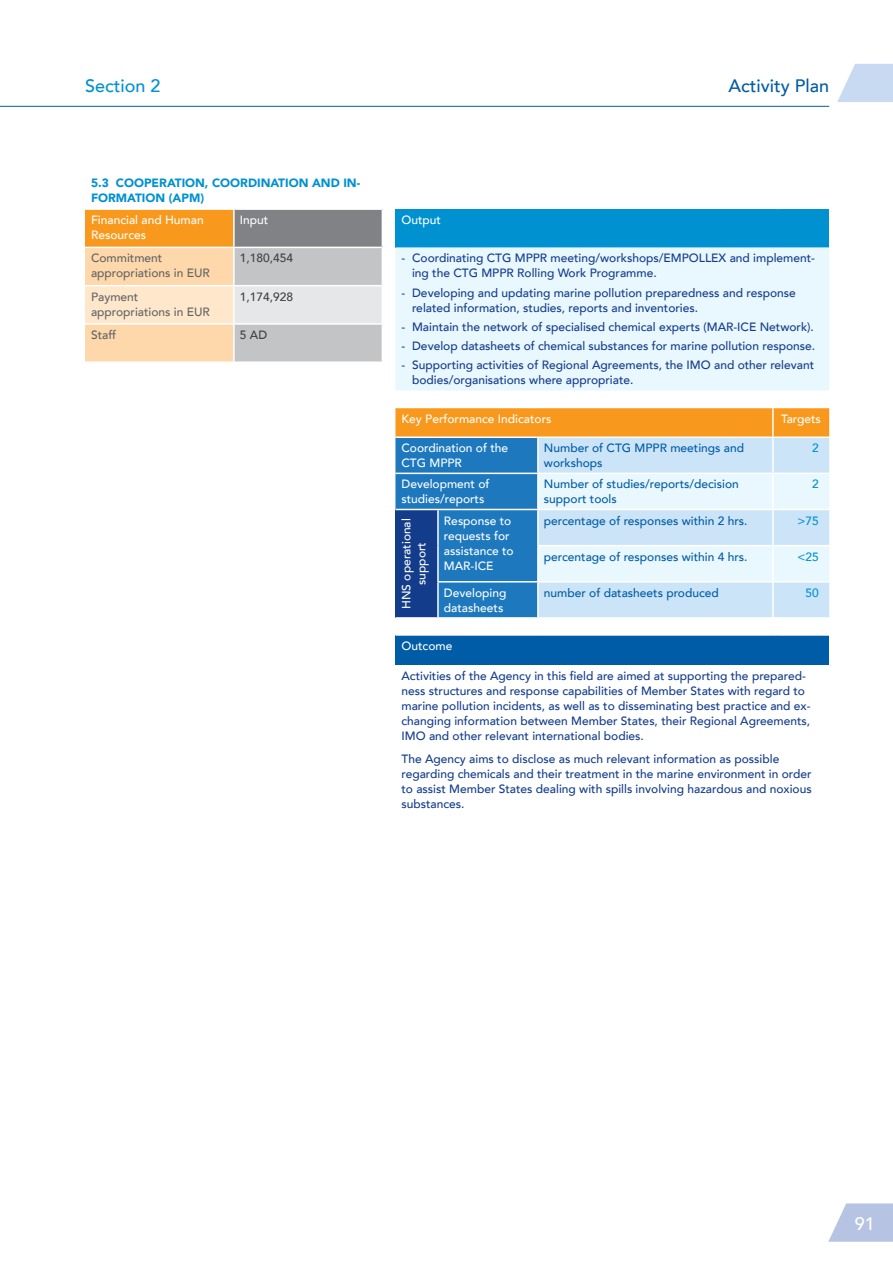
<style>
.page{position:relative;width:893px;height:1263px;background:#fff}
.page>*{position:absolute;margin:0;border:0;box-sizing:border-box;transform-origin:0 0}
.t1{font:500 18px "Avenir LT";color:#005ca6}
.t2{font:500 18px "Avenir LT";color:#0091d1}
.t3{font:500 18px "Avenir LT";color:#fff}
.t4{font:500 12px/15px "Avenir LT";color:#133c8b}
.t5{font:500 12px/15px "Avenir LT";color:#fff}
.t6{font:500 12px/15px "Avenir LT";color:#005ca6}
.t7{font:500 12px/15px "Avenir LT";color:#636466}
.t8{font:900 12px "Avenir LT";color:#0091d1}
.t9{font:500 12px "Avenir LT";color:#414042}
.t10{font:500 12px "Avenir LT";color:#0091d1}
</style>
<div class="page">
<hr style="left:0;top:106px;width:829px;height:1px;background:#005ca6">
<svg style="left:837px;top:64px;width:56px;height:38px"></svg>
<svg style="left:828px;top:1203px;width:65px;height:39px;background:#c2cce6"></svg>
<div style="left:85px;top:209px;width:149px;height:38px;background:#f8991d"></div>
<div style="left:234px;top:209px;width:148px;height:38px;background:#808285"></div>
<svg style="left:85px;top:248px;width:297px;height:113px;background:#e0ceb8"></svg>
<div style="left:85px;top:286px;width:149px;height:38px;background:#ffe7cb"></div>
<div style="left:234px;top:286px;width:148px;height:38px;background:#e6e7e8"></div>
<hr style="left:235px;top:208px;width:147px;height:2px;background:#fff">
<hr style="left:85px;top:208px;width:150px;height:2px;background:#fff">
<hr style="left:233px;top:210px;width:2px;height:37px;background:#fff">
<hr style="left:234px;top:285px;width:148px;height:1px;background:#fff">
<hr style="left:234px;top:323px;width:148px;height:2px;background:#fff">
<hr style="left:233px;top:325px;width:2px;height:36px;background:#fff">
<hr style="left:233px;top:286px;width:2px;height:37px;background:#fff">
<hr style="left:85px;top:323px;width:149px;height:2px;background:#fff">
<hr style="left:233px;top:248px;width:2px;height:37px;background:#fff">
<hr style="left:85px;top:285px;width:149px;height:1px;background:#fff">
<div style="left:395px;top:209px;width:434px;height:38px;background:#0091d1"></div>
<div style="left:395px;top:247px;width:434px;height:144px;background:#e9f7fe"></div>
<div style="left:395px;top:635px;width:434px;height:30px;background:#005ca6"></div>
<hr style="left:395px;top:634px;width:43px;height:2px;background:#fff">
<hr style="left:438px;top:634px;width:100px;height:2px;background:#fff">
<hr style="left:538px;top:634px;width:235px;height:2px;background:#fff">
<hr style="left:777px;top:634px;width:52px;height:2px;background:#fff">
<svg style="left:395px;top:407px;width:434px;height:211px;background:#aabec9"></svg>
<hr style="left:777px;top:617px;width:52px;height:2px;background:#fff">
<hr style="left:437px;top:582px;width:2px;height:35px;background:#fff">
<hr style="left:437px;top:510px;width:2px;height:36px;background:#fff">
<hr style="left:537px;top:510px;width:2px;height:35px;background:#fff">
<hr style="left:437px;top:546px;width:2px;height:35px;background:#fff">
<hr style="left:537px;top:546px;width:2px;height:35px;background:#fff">
<hr style="left:437px;top:581px;width:101px;height:1px;background:#fff">
<hr style="left:395px;top:436px;width:43px;height:2px;background:#fff">
<hr style="left:438px;top:436px;width:100px;height:2px;background:#fff">
<hr style="left:537px;top:438px;width:2px;height:35px;background:#fff">
<hr style="left:395px;top:473px;width:43px;height:1px;background:#fff">
<hr style="left:438px;top:473px;width:100px;height:1px;background:#fff">
<hr style="left:537px;top:474px;width:2px;height:35px;background:#fff">
<hr style="left:395px;top:509px;width:43px;height:1px;background:#fff">
<hr style="left:438px;top:509px;width:100px;height:1px;background:#fff">
<h1 class="t2" style="left:85px;top:76px;width:77px">Section 2</h1>
<h1 class="t1" style="left:728px;top:76px;width:102px">Activity Plan</h1>
<p class="t8" style="left:91px;top:176px;width:35px">5.3 COO</p>
<p class="t8" style="left:144px;top:176px;width:32px">PERATION</p>
<p class="t8" style="left:205px;top:176px;width:18px">, COO</p>
<p class="t8" style="left:240px;top:176px;width:17px">RDINATION</p>
<p class="t8" style="left:312px;top:176px;width:11px">AND</p>
<p class="t8" style="left:343px;top:176px;width:18px">IN -</p>
<p class="t8" style="left:91px;top:191px;width:34px">FORMATION</p>
<p class="t8" style="left:169px;top:191px;width:37px">(APM)</p>
<p class="t5" style="left:91px;top:213px;width:114px">Financial and H uman<br>Resources</p>
<p class="t5" style="left:240px;top:213px;width:30px">I nput</p>
<p class="t7" style="left:91px;top:251px;width:112px">Commitment appropriations in EUR</p>
<p class="t9" style="left:240px;top:251px;width:55px">1,180,454</p>
<p class="t7" style="left:91px;top:289px;width:112px">Payment appropriations in EUR</p>
<p class="t9" style="left:240px;top:290px;width:55px">1,174,928</p>
<p class="t7" style="left:91px;top:328px;width:27px">Staff</p>
<p class="t9" style="left:240px;top:328px;width:27px">5 AD</p>
<p class="t5" style="left:401px;top:213px;width:41px">Output</p>
<p class="t4" style="left:401px;top:251px;width:296px">- Coordinating CTG MPPR meeting/workshops/EMPOLL</p>
<p class="t4" style="left:711px;top:251px;width:105px">EX and implement-</p>
<p class="t4" style="left:412px;top:266px;width:246px">ing the CTG MPPR Rolling Work Programme.</p>
<p class="t4" style="left:412px;top:285px;width:385px;text-indent:-11px">- Developing and updating marine pollution preparedness and response related information, studies, reports and inventories.</p>
<p class="t4" style="left:401px;top:320px;width:414px">- Maintain the network of specialised chemical experts (MAR-I CE N etwork).</p>
<p class="t4" style="left:401px;top:339px;width:415px">- Develop datasheets of chemical substances for marine pollution response.</p>
<p class="t4" style="left:412px;top:358px;width:404px;text-indent:-11px">- Supporting activities of Regional Agreements, the I MO and other relevant bodies/organisations where appropriate.</p>
<p class="t5" style="left:401px;top:411px;width:152px">Key Performance I ndicators</p>
<p class="t5" style="left:781px;top:411px;width:41px">Targets</p>
<p class="t5" style="left:401px;top:441px;width:108px">Coordination of the<br>CTG MPPR</p>
<p class="t6" style="left:544px;top:441px;width:202px">N umber of CTG MPPR meetings and workshops</p>
<p class="t10" style="left:812px;top:441px;width:8px">2</p>
<p class="t5" style="left:401px;top:477px;width:90px">Development of studies/reports</p>
<p class="t6" style="left:544px;top:477px;width:196px">N umber of studies/reports/decision support tools</p>
<p class="t10" style="left:812px;top:477px;width:8px">2</p>
<p class="t5" style="left:399px;top:609px;width:92px;text-align:center;rotate:-90deg">HNS operational support</p>
<p class="t5" style="left:444px;top:513px;width:71px">Response to requests for assistance to<br>MAR-I CE</p>
<p class="t6" style="left:544px;top:513px;width:205px">percentage of responses within 2 hrs.</p>
<p class="t10" style="left:798px;top:513px;width:23px">&gt;75</p>
<p class="t6" style="left:544px;top:549px;width:205px">percentage of responses within 4 hrs.</p>
<p class="t10" style="left:798px;top:550px;width:23px">&lt;25</p>
<p class="t5" style="left:444px;top:585px;width:64px">Developing datasheets</p>
<p class="t6" style="left:544px;top:585px;width:176px">number of datasheets produced</p>
<p class="t10" style="left:806px;top:586px;width:15px">50</p>
<p class="t5" style="left:401px;top:639px;width:52px">Outcome</p>
<p class="t4" style="left:401px;top:668px;width:411px">Activities of the Agency in this field are aimed at supporting the prepared&shy;ness structures and response capabilities of Member States with regard to marine pollution incidents, as well as to disseminating best practice and ex&shy;changing information between Member States, their Regional Agreements, I MO and other relevant international bodies.</p>
<p class="t4" style="left:401px;top:752px;width:412px">The Agency aims to disclose as much relevant information as possible regarding chemicals and their treatment in the marine environment in order to assist Member States dealing with spills involving hazardous and noxious substances.</p>
<h1 class="t3" style="left:855px;top:1213px;width:22px">91</h1>
</div>
